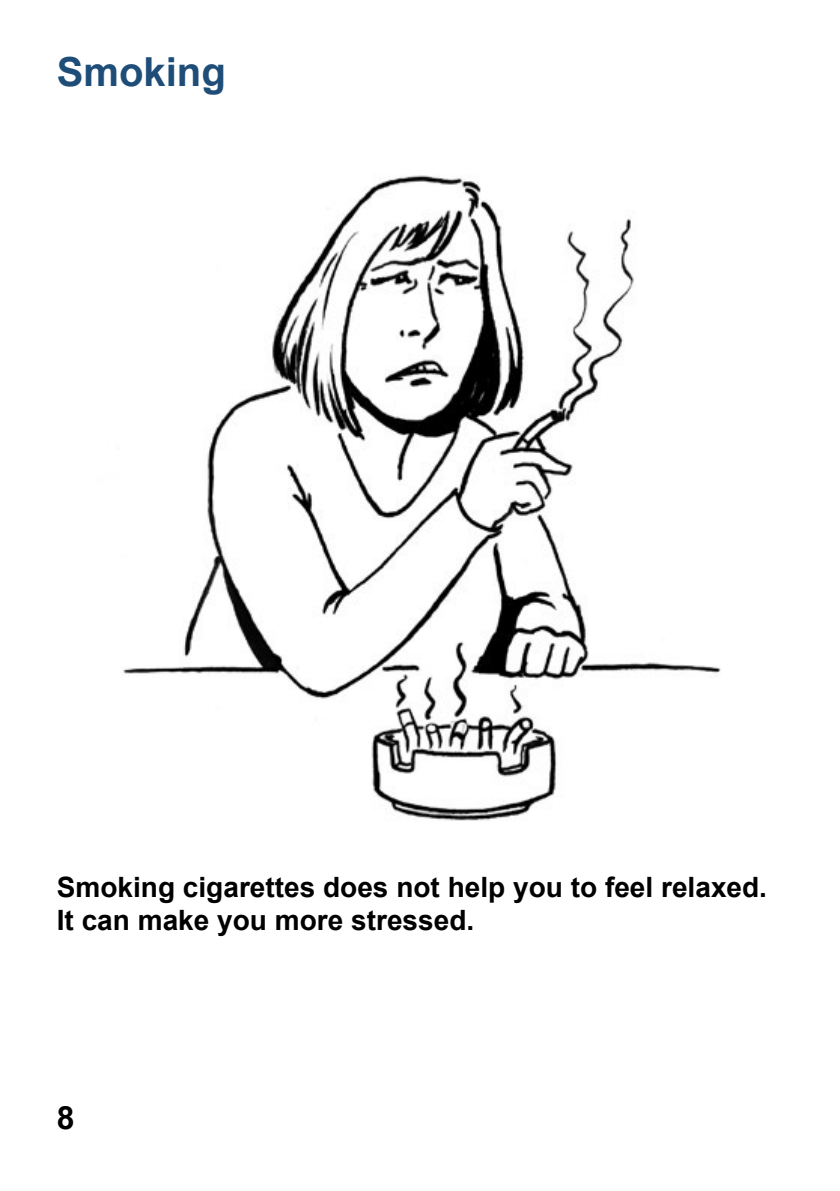
<style>
.page{position:relative;width:840px;height:1191px;background:#fff}
.page>*{position:absolute;margin:0;border:0;box-sizing:border-box;transform-origin:0 0}
.t1{font:700 40px "Arial";color:#1e4d78}
.t2{font:700 32px "Arial";color:#000}
.t3{font:700 28px/33.6px "Arial";color:#000}
</style>
<div class="page">
<img style="left:123px;top:175px;width:598px;height:646px">
<h1 class="t1" style="left:57px;top:44px;width:170px">Smoking</h1>
<p class="t3" style="left:57px;top:870px;width:711px">Smoking cigarettes does not help you to feel relaxed.<br>It can make you more stressed.</p>
<p class="t2" style="left:57px;top:1095px;width:19px">8</p>
</div>
